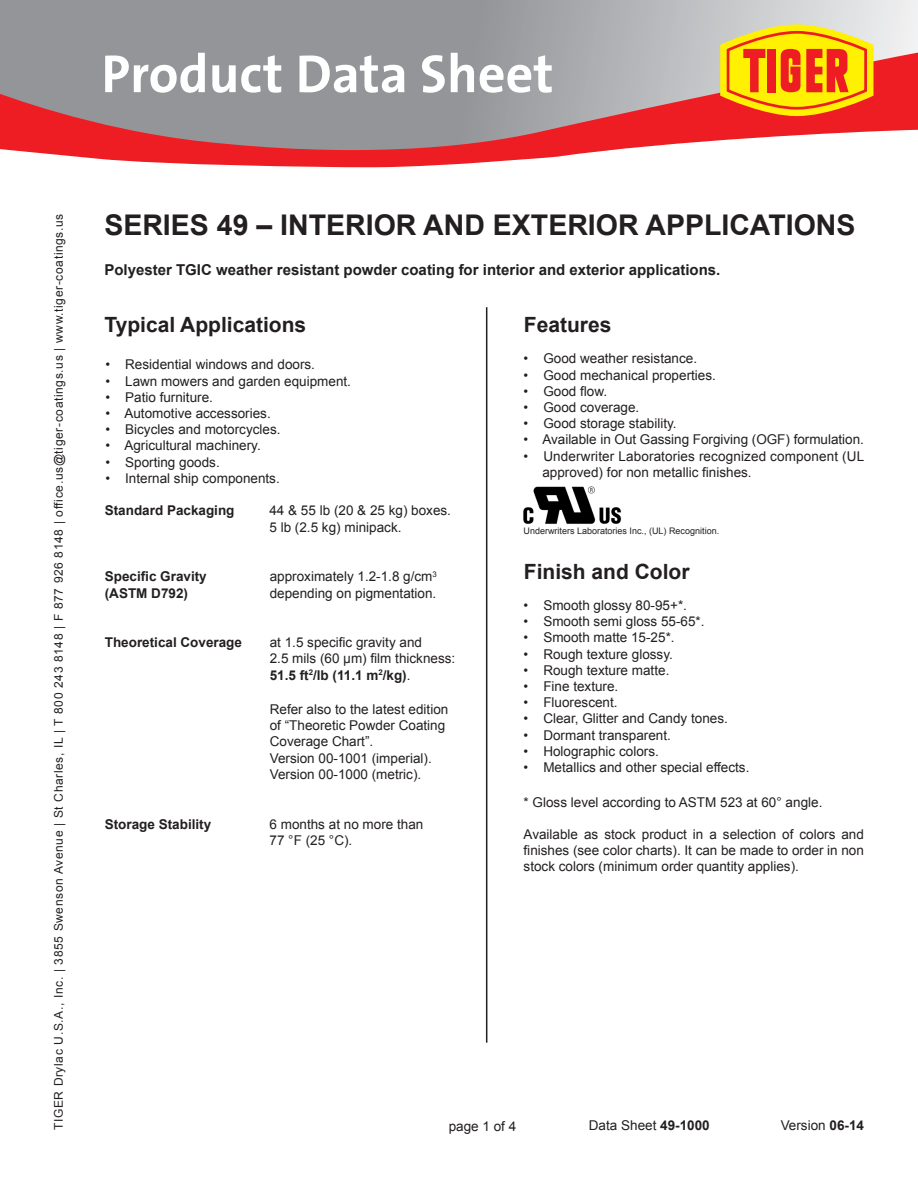
<style>
.page{position:relative;width:918px;height:1188px;background:#fff}
.page>*{position:absolute;margin:0;border:0;box-sizing:border-box;transform-origin:0 0}
.t1{font:700 54px "The Sans";color:#fff}
.t2{font:700 28.5px "Arial";color:#231f20}
.t3{font:700 21px "Arial";color:#231f20}
.t4{font:700 15px "Arial";color:#231f20}
.t5{font:13.5px/16.2px "Arial";color:#231f20}
.t6{font:700 13.5px/16.2px "Arial";color:#231f20}
.t7{font:12px "Arial";letter-spacing:.055em;color:#231f20}
.t8{font:9px "Arial";color:#231f20}
.s1{font-weight:400}
.s2{font-weight:700}
</style>
<div class="page">
<svg style="left:0;top:0;width:918px;height:168px;background:#a6a8aa"></svg>
<svg style="left:0;top:52px;width:918px;height:115px;background:#be8588"></svg>
<svg style="left:720px;top:24px;width:153px;height:92px;background:#f5a220"></svg>
<img style="left:523px;top:486px;width:99px;height:38px">
<hr style="left:486px;top:307px;width:1px;height:736px;background:#231f20">
<p class="t1" style="left:101px;top:29px;width:454px">Product Data Sheet</p>
<p class="t7" style="left:51px;top:1130px;width:918px;rotate:-90deg">TIGER Drylac U.S.A., Inc. | 3855 Swenson Avenue | St Charles, IL | T 800 243 8148 | F 877 926 8148 | office.us@tiger-coatings.us | www.tiger-coatings.us</p>
<p class="t2" style="left:104px;top:206px;width:753px">SERIES 49 – INTERIOR AND EXTERIOR APPLICATIONS</p>
<p class="t4" style="left:104px;top:260px;width:618px">Polyester TGIC weather resistant powder coating for interior and exterior applications.</p>
<p class="t3" style="left:104px;top:311px;width:203px">Typical Applications</p>
<p class="t5" style="left:105px;top:357px;width:211px">• Residential windows and doors.</p>
<p class="t5" style="left:105px;top:373px;width:247px">• Lawn mowers and garden equipment.</p>
<p class="t5" style="left:105px;top:389px;width:109px">• Patio furniture.</p>
<p class="t5" style="left:105px;top:405px;width:167px">• Automotive accessories.</p>
<p class="t5" style="left:105px;top:422px;width:177px">• Bicycles and motorcycles.</p>
<p class="t5" style="left:105px;top:438px;width:157px">• Agricultural machinery.</p>
<p class="t5" style="left:105px;top:454px;width:116px">• Sporting goods.</p>
<p class="t5" style="left:105px;top:470px;width:176px">• Internal ship components.</p>
<p class="t6" style="left:105px;top:503px;width:131px">Standard Packaging</p>
<p class="t5" style="left:269px;top:503px;width:183px">44 &amp; 55 lb (20 &amp; 25 kg) boxes.</p>
<p class="t5" style="left:269px;top:519px;width:134px">5 lb (2.5 kg) minipack.</p>
<p class="t6" style="left:105px;top:569px;width:104px">Specific Gravity (ASTM D792)</p>
<p class="t5" style="left:270px;top:569px;width:169px">approximately 1.2-1.8 g/cm<sup>3 </sup>depending on pigmentation.</p>
<p class="t6" style="left:105px;top:635px;width:139px">Theoretical Coverage</p>
<p class="t5" style="left:270px;top:635px;width:154px">at 1.5 specific gravity and</p>
<p class="t5" style="left:270px;top:651px;width:187px">2.5 mils (60 µm) film thickness:</p>
<p class="t6" style="left:270px;top:667px;width:142px">51.5 ft<sup>2</sup>/lb (11.1 m<sup>2</sup>/kg)<span class="s1">.</span></p>
<p class="t5" style="left:270px;top:701px;width:180px">Refer also to the latest edition of “Theoretic Powder Coating<br>Coverage Chart”.</p>
<p class="t5" style="left:270px;top:750px;width:164px">Version 00-1001 (imperial).<br>Version 00-1000 (metric).</p>
<p class="t6" style="left:105px;top:816px;width:108px">Storage Stability</p>
<p class="t5" style="left:270px;top:816px;width:155px">6 months at no more than</p>
<p class="t5" style="left:270px;top:832px;width:84px">77 °F (25 °C).</p>
<p class="t3" style="left:524px;top:311px;width:89px">Features</p>
<p class="t5" style="left:524px;top:351px;width:175px">• Good weather resistance.</p>
<p class="t5" style="left:524px;top:367px;width:194px">• Good mechanical properties.</p>
<p class="t5" style="left:524px;top:383px;width:85px">• Good flow.</p>
<p class="t5" style="left:524px;top:399px;width:117px">• Good coverage.</p>
<p class="t5" style="left:524px;top:416px;width:155px">• Good storage stability.</p>
<p class="t5" style="left:524px;top:432px;width:342px">• Available in Out Gassing Forgiving (OGF) formulation.</p>
<p class="t5" style="left:524px;top:448px;width:342px">• Underwriter Laboratories recognized component (UL</p>
<p class="t5" style="left:542px;top:464px;width:211px">approved) for non metallic finishes.</p>
<p class="t8" style="left:524px;top:525px;width:197px">Underwriters Laboratories Inc., (UL) Recognition.</p>
<p class="t3" style="left:524px;top:557px;width:167px">Finish and Color</p>
<p class="t5" style="left:524px;top:597px;width:165px">• Smooth glossy 80-95+*.</p>
<p class="t5" style="left:524px;top:614px;width:183px">• Smooth semi gloss 55-65*.</p>
<p class="t5" style="left:524px;top:630px;width:153px">• Smooth matte 15-25*.</p>
<p class="t5" style="left:524px;top:646px;width:151px">• Rough texture glossy.</p>
<p class="t5" style="left:524px;top:662px;width:147px">• Rough texture matte.</p>
<p class="t5" style="left:524px;top:678px;width:96px">• Fine texture.</p>
<p class="t5" style="left:524px;top:695px;width:96px">• Fluorescent.</p>
<p class="t5" style="left:524px;top:711px;width:206px">• Clear, Glitter and Candy tones.</p>
<p class="t5" style="left:524px;top:727px;width:149px">• Dormant transparent.</p>
<p class="t5" style="left:524px;top:743px;width:137px">• Holographic colors.</p>
<p class="t5" style="left:524px;top:759px;width:227px">• Metallics and other special effects.</p>
<p class="t5" style="left:524px;top:794px;width:300px">* Gloss level according to ASTM 523 at 60° angle.</p>
<p class="t5" style="left:524px;top:826px;width:342px;text-align:justify">Available as stock product in a selection of colors and finishes (see color charts). It can be made to order in non stock colors (minimum order quantity applies).</p>
<p class="t5" style="left:449px;top:1118px;width:69px">page 1 of 4</p>
<p class="t5" style="left:589px;top:1117px;width:122px">Data Sheet <span class="s2">49-1000</span></p>
<p class="t5" style="left:781px;top:1117px;width:85px">Version <span class="s2">06-14</span></p>
</div>
